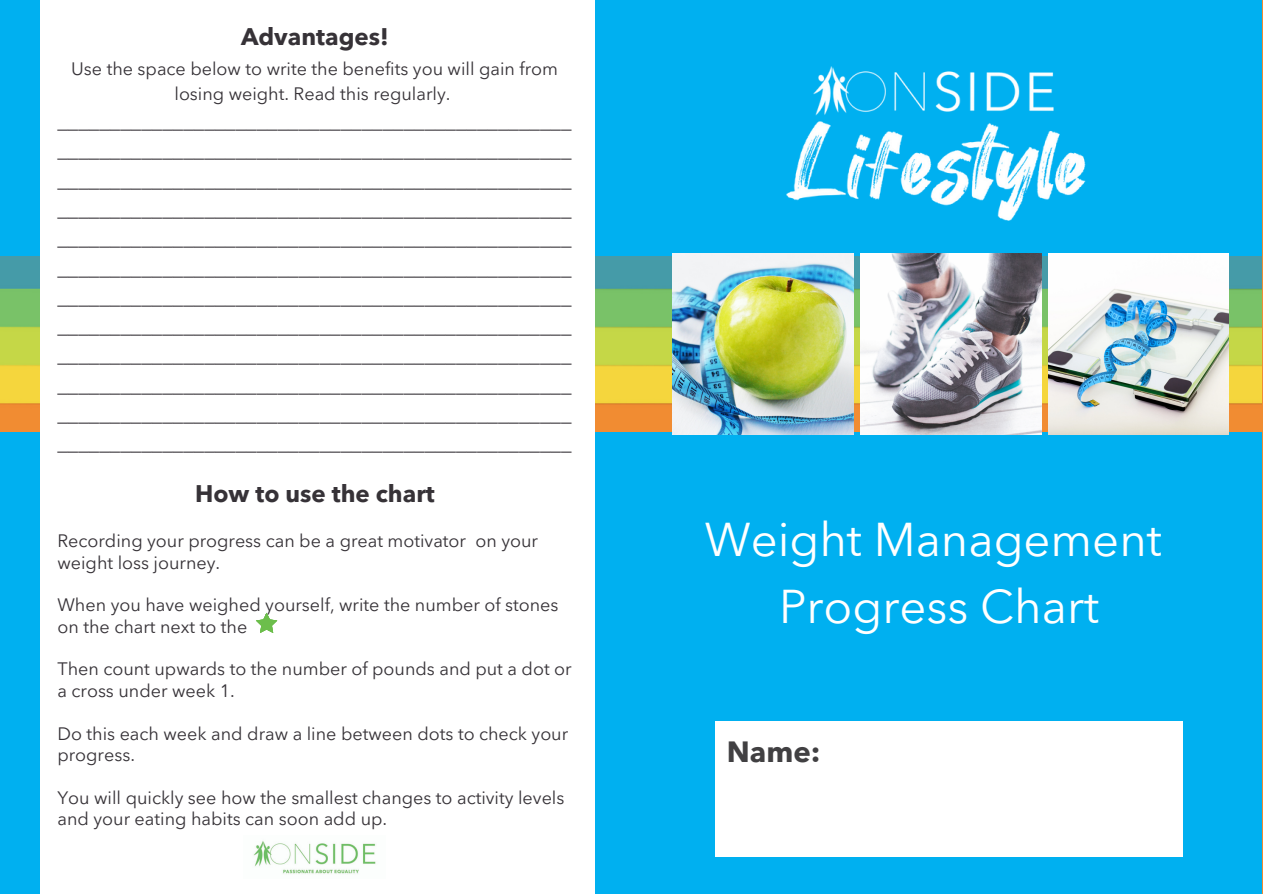
<style>
.page{position:relative;width:1263px;height:894px;background:#fff}
.page>*{position:absolute;margin:0;border:0;box-sizing:border-box;transform-origin:0 0}
.t1{font:47.25px/66.2px "Avenir Next LT Pro";color:#fff;text-align:center}
.t2{font:700 29.25px "Avenir Next LT Pro";color:#414042}
.t3{font:700 24px "Avenir Next LT Pro";color:#363237}
.t4{font:21px/29.2px "Avenir Next LT Pro";color:#363237;text-align:justify}
.t5{font:18px/21.3px "Avenir Next LT Pro";color:#363237}
</style>
<div class="page">
<div style="left:0;top:0;width:1263px;height:893px;background:#00b0f0"></div>
<div style="left:715px;top:721px;width:468px;height:135px;background:#fff"></div>
<img style="left:594px;top:256px;width:266px;height:175px">
<img style="left:0;top:256px;width:40px;height:175px">
<img style="left:1041px;top:256px;width:221px;height:175px">
<div style="left:40px;top:0;width:554px;height:893px;background:#fff"></div>
<img style="left:1262px;top:0;width:1px;height:50px">
<img style="left:1262px;top:50px;width:1px;height:122px">
<img style="left:1262px;top:172px;width:1px;height:122px">
<img style="left:1262px;top:294px;width:1px;height:129px">
<img style="left:1262px;top:423px;width:1px;height:119px">
<img style="left:1262px;top:542px;width:1px;height:115px">
<img style="left:1262px;top:657px;width:1px;height:129px">
<img style="left:1262px;top:786px;width:1px;height:107px">
<svg style="left:256px;top:612px;width:21px;height:21px"></svg>
<img style="left:253px;top:841px;width:123px;height:33px">
<img style="left:1048px;top:254px;width:181px;height:180px">
<img style="left:673px;top:343px;width:180px;height:91px">
<img style="left:860px;top:343px;width:181px;height:91px">
<img style="left:660px;top:66px;width:547px;height:277px">
<p class="t3" style="left:241px;top:22px;width:149px">Advantages!</p>
<p class="t5" style="left:71px;top:56px;width:488px;line-height:24.8px;text-align:center">Use the space below to write the benefits you will gain from losing weight. Read this regularly.</p>
<p class="t4" style="left:57px;top:106px;width:516px">_________________________________________________ _________________________________________________ _________________________________________________ _________________________________________________ _________________________________________________ _________________________________________________ _________________________________________________ _________________________________________________ _________________________________________________ _________________________________________________ _________________________________________________ _________________________________________________</p>
<p class="t3" style="left:195px;top:479px;width:241px">How to use the chart</p>
<p class="t5" style="left:57px;top:530px;width:482px">Recording your progress can be a great motivator on your weight loss journey.</p>
<p class="t5" style="left:57px;top:594px;width:503px">When you have weighed yourself, write the number of stones on the chart next to the</p>
<p class="t5" style="left:57px;top:658px;width:516px">Then count upwards to the number of pounds and put a dot or a cross under week 1.</p>
<p class="t5" style="left:57px;top:722px;width:512px">Do this each week and draw a line between dots to check your progress.</p>
<p class="t5" style="left:57px;top:786px;width:508px">You will quickly see how the smallest changes to activity levels and your eating habits can soon add up.</p>
<h1 class="t1" style="left:705px;top:506px;width:458px">Weight Management<br>Progress Chart</h1>
<h2 class="t2" style="left:727px;top:734px;width:95px">Name:</h2>
</div>
